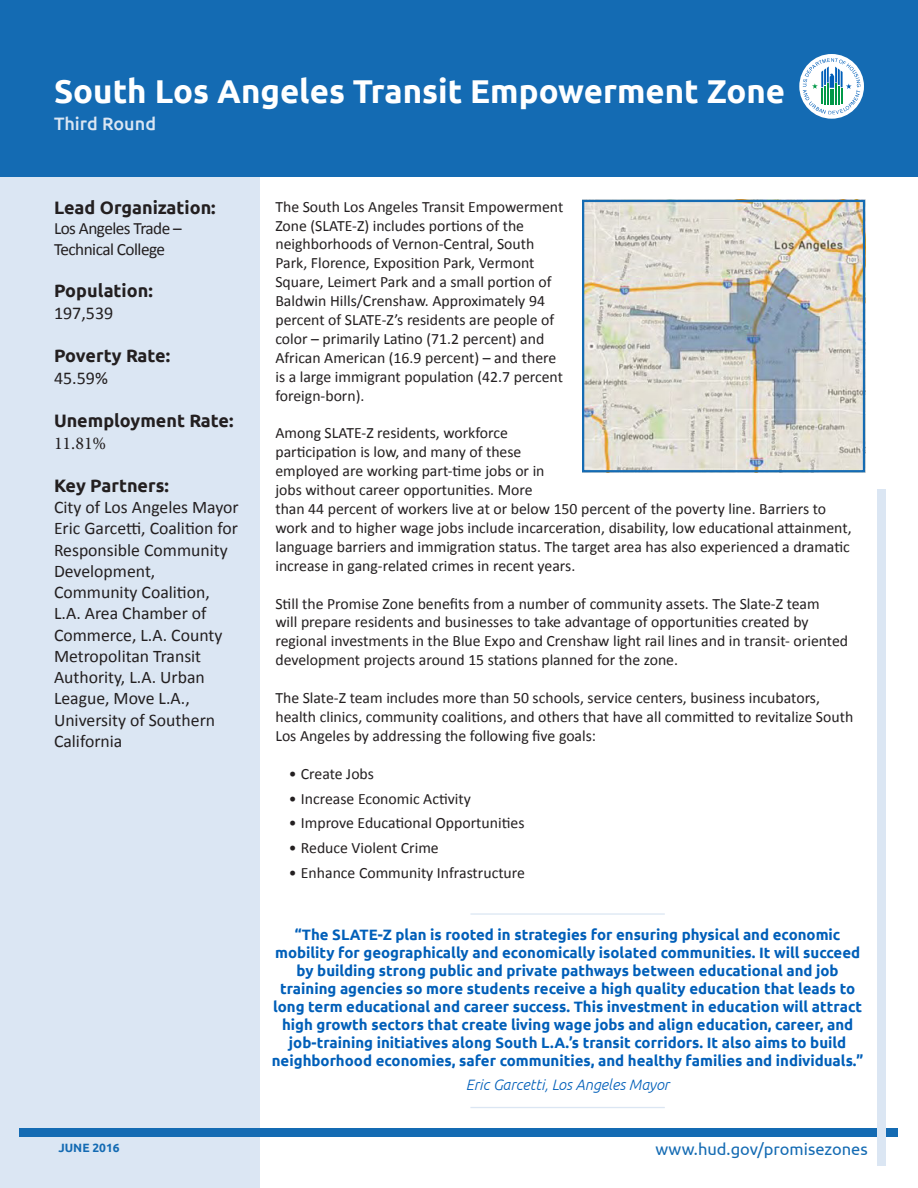
<style>
.page{position:relative;width:918px;height:1188px;background:#fff}
.page>*{position:absolute;margin:0;border:0;box-sizing:border-box;transform-origin:0 0}
.t1{font:700 33px "Ubuntu";color:#fff}
.t2{font:700 18px "Ubuntu";color:#231f20}
.Under_header{font:18px "Calibri";color:#231f20}
.Column_body{font:500 18px "Ubuntu";color:#dbe6f3}
.Under_header-2{font:18px "Minion Pro";color:#231f20}
.Under_header-3{font:17.7px/21.3px "Calibri";color:#231f20}
.Under_header-4{font:17.25px/20.7px "Calibri";letter-spacing:-.03em;color:#231f20}
.t3{font:16.5px "Ubuntu";color:#146bb3}
.Body{font:15.75px/18.9px "Calibri";color:#231f20}
.t4{font:700 15px/18px "Ubuntu";color:#005fb9;text-align:center}
.t5{font:italic 300 15px "Ubuntu";color:#005fb9}
.t6{font:700 12px "Ubuntu";color:#146bb3}
</style>
<div class="page">
<div style="left:0;top:126px;width:259px;height:1062px;background:#dbe6f3"></div>
<div style="left:20px;top:1128px;width:878px;height:9px;background:#146bb3"></div>
<div style="left:877px;top:490px;width:9px;height:676px;background:#dbe6f3"></div>
<div style="left:0;top:0;width:918px;height:176px;background:#146bb3"></div>
<svg style="left:799px;top:54px;width:65px;height:65px"></svg>
<svg style="left:803px;top:58px;width:58px;height:57px;background:#b0d2dd"></svg>
<img style="left:585px;top:203px;width:277px;height:266px">
<div style="left:582px;top:200px;width:283px;height:272px;border:2px solid #146bb3"></div>
<hr style="left:470px;top:913px;width:195px;height:2px;background:#dbe6f3">
<hr style="left:470px;top:1107px;width:195px;height:1px;background:#dbe6f3">
<p class="t1" style="left:54px;top:72px;width:733px">South Los Angeles Transit Empowerment Zone</p>
<p class="Column_body" style="left:54px;top:113px;width:104px">Third Round</p>
<p class="t2" style="left:54px;top:196px;width:163px">Lead Organization:</p>
<p class="Under_header-4" style="left:54px;top:218px;width:129px">Los Angeles Trade –<br>Technical College</p>
<p class="t2" style="left:54px;top:280px;width:100px">Population:</p>
<p class="Under_header" style="left:54px;top:302px;width:61px">197,539</p>
<p class="t2" style="left:54px;top:345px;width:118px">Poverty Rate:</p>
<p class="Under_header" style="left:54px;top:367px;width:55px">45.59%</p>
<p class="t2" style="left:54px;top:410px;width:181px">Unemployment Rate:</p>
<p class="Under_header-2" style="left:54px;top:431px;width:54px">11.81%</p>
<p class="t2" style="left:54px;top:475px;width:116px">Key Partners:</p>
<p class="Under_header-3" style="left:54px;top:497px;width:186px">City of Los Angeles Mayor<br>Eric Garcetti, Coalition for<br>Responsible Community<br>Development,<br>Community Coalition,<br>L.A. Area Chamber of<br>Commerce, L.A. County<br>Metropolitan Transit<br>Authority, L.A. Urban<br>League, Move L.A.,<br>University of Southern<br>California</p>
<p class="Body" style="left:275px;top:197px;width:289px">The South Los Angeles Transit Empowerment Zone (SLATE-Z) includes portions of the neighborhoods of Vernon-Central, South Park, Florence, Exposition Park, Vermont Square, Leimert Park and a small portion of Baldwin Hills/Crenshaw. Approximately 94 percent of SLATE-Z’s residents are people of color – primarily Latino (71.2 percent) and African American (16.9 percent) – and there is a large immigrant population (42.7 percent foreign-born).</p>
<p class="Body" style="left:275px;top:424px;width:578px">Among SLATE-Z residents, workforce<br>participation is low, and many of these<br>employed are working part-time jobs or in<br>jobs without career opportunities. More<br>than 44 percent of workers live at or below 150 percent of the poverty line. Barriers to work and to higher wage jobs include incarceration, disability, low educational attainment, language barriers and immigration status. The target area has also experienced a dramatic increase in gang-related crimes in recent years.</p>
<p class="Body" style="left:275px;top:594px;width:574px">Still the Promise Zone benefits from a number of community assets. The Slate-Z team<br>will prepare residents and businesses to take advantage of opportunities created by regional investments in the Blue Expo and Crenshaw light rail lines and in transit- oriented development projects around 15 stations planned for the zone.</p>
<p class="Body" style="left:275px;top:688px;width:579px">The Slate-Z team includes more than 50 schools, service centers, business incubators, health clinics, community coalitions, and others that have all committed to revitalize South<br>Los Angeles by addressing the following five goals:</p>
<p class="Body" style="left:289px;top:764px;width:87px">• Create Jobs</p>
<p class="Body" style="left:289px;top:789px;width:184px">• Increase Economic Activity</p>
<p class="Body" style="left:289px;top:814px;width:237px">• Improve Educational Opportunities</p>
<p class="Body" style="left:289px;top:839px;width:151px">• Reduce Violent Crime</p>
<p class="Body" style="left:289px;top:864px;width:238px">• Enhance Community Infrastructure</p>
<p class="t4" style="left:272px;top:926px;width:593px">“The SLATE-Z plan is rooted in strategies for ensuring physical and economic mobility for geographically and economically isolated communities. It will succeed by building strong public and private pathways between educational and job training agencies so more students receive a high quality education that leads to long term educational and career success. This investment in education will attract high growth sectors that create living wage jobs and align education, career, and job-training initiatives along South L.A.’s transit corridors. It also aims to build neighborhood economies, safer communities, and healthy families and individuals.”</p>
<p class="t5" style="left:466px;top:1076px;width:205px">Eric Garcetti, Los Angeles Mayor</p>
<p class="t6" style="left:58px;top:1140px;width:63px">JUNE 2016</p>
<p class="t3" style="left:655px;top:1139px;width:214px">www.hud.gov/promisezones</p>
</div>
